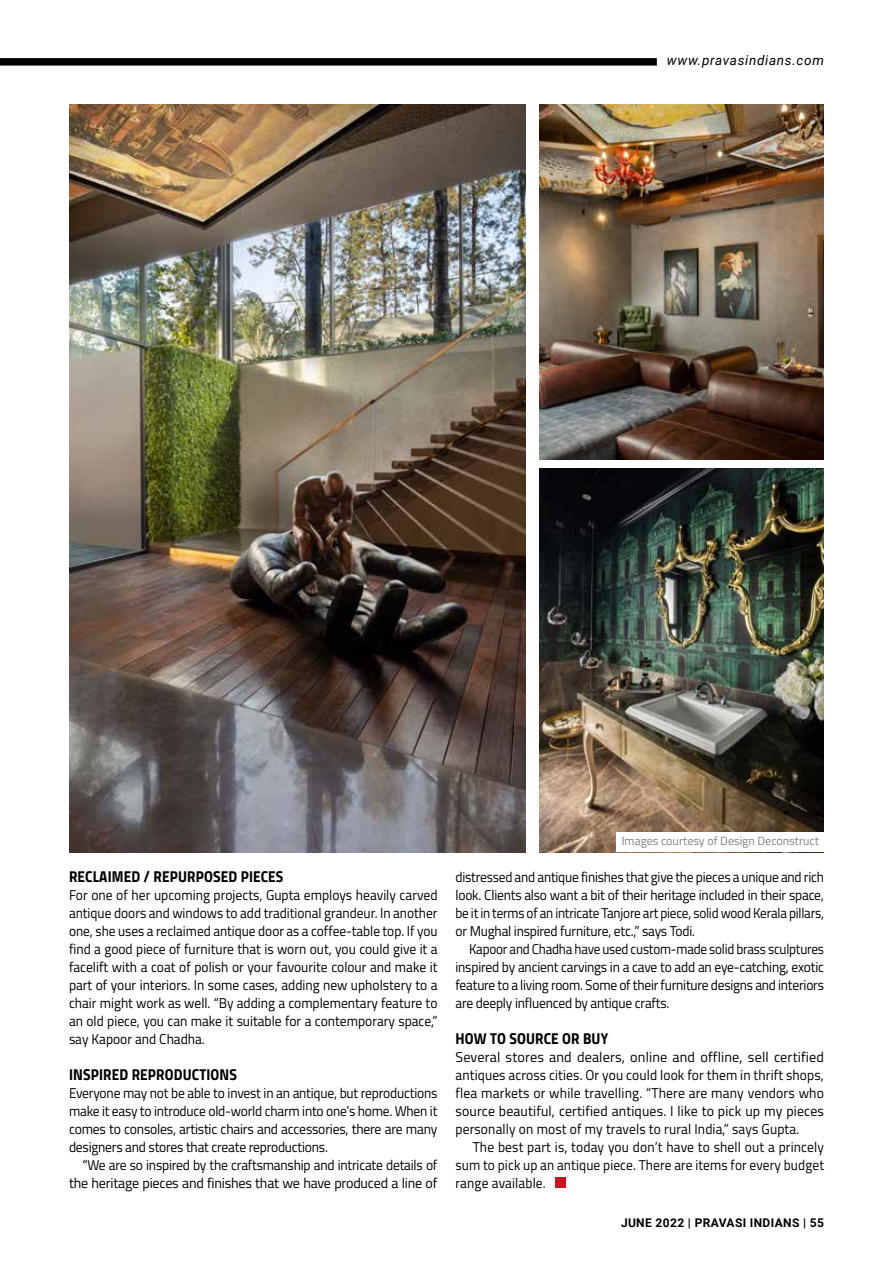
<style>
.page{position:relative;width:893px;height:1263px;background:#fff}
.page>*{position:absolute;margin:0;border:0;box-sizing:border-box;transform-origin:0 0}
.t1{font:15.75px "Titillium Bold Upright";letter-spacing:.01em;color:#000;scale:.95 1}
.t2{font:14.25px/18px "Titillium";letter-spacing:-.015em;color:#000;text-align:justify;scale:.95 1}
.t3{font:14.25px/18px "Titillium";letter-spacing:-.015em;color:#000;text-align:justify}
.t4{font:14.25px/18px "Titillium";letter-spacing:-.015em;color:#000;text-align:justify;scale:.92 1}
.t5{font:italic 13.5px "Roboto";letter-spacing:.05em;color:#000}
.t6{font:12px "Titillium";color:#808285}
.t7{font:700 12px "Roboto";letter-spacing:.03em;color:#000}
</style>
<div class="page">
<img style="left:69px;top:104px;width:456px;height:748px">
<img style="left:540px;top:104px;width:284px;height:355px">
<div style="left:0;top:58px;width:657px;height:8px;background:#000"></div>
<div style="left:555px;top:1178px;width:11px;height:10px;background:#c4161c"></div>
<img style="left:540px;top:468px;width:284px;height:384px">
<div style="left:616px;top:832px;width:208px;height:20px;background:#fff"></div>
<p class="t5" style="left:667px;top:51px;width:158px">www.pravasindians.com</p>
<p class="t1" style="left:69px;top:864px;width:227px">RECLAIMED / REPURPOSED PIECES</p>
<p class="t2" style="left:69px;top:885px;width:389px">For one of her upcoming projects, Gupta employs heavily carved antique doors and windows to add traditional grandeur. In another one, she uses a reclaimed antique door as a coffee-table top. If you find a good piece of furniture that is worn out, you could give it a facelift with a coat of polish or your favourite colour and make it part of your interiors. In some cases, adding new upholstery to a chair might work as well. “By adding a complementary feature to an old piece, you can make it suitable for a contemporary space,” say Kapoor and Chadha.</p>
<p class="t1" style="left:69px;top:1062px;width:178px">INSPIRED REPRODUCTIONS</p>
<p class="t2" style="left:69px;top:1083px;width:389px">Everyone may not be able to invest in an antique, but reproductions make it easy to introduce old-world charm into one’s home. When it comes to consoles, artistic chairs and accessories, there are many designers and stores that create reproductions.</p>
<p class="t2" style="left:69px;top:1155px;width:389px;text-align:right">“We are so inspired by the craftsmanship and intricate details of the heritage pieces and finishes that we have produced a line of</p>
<p class="t6" style="left:622px;top:832px;width:199px">Images courtesy of Design Deconstruct</p>
<p class="t2" style="left:455px;top:867px;width:389px">distressed and antique finishes that give the pieces a unique and rich look. Clients also want a bit of their heritage included in their space, be it in terms of an intricate Tanjore art piece, solid wood Kerala pillars, or Mughal inspired furniture, etc.,” says Todi.</p>
<p class="t4" style="left:455px;top:939px;width:402px;text-indent:14px">Kapoor and Chadha have used custom-made solid brass sculptures inspired by ancient carvings in a cave to add an eye-catching, exotic feature to a living room. Some of their furniture designs and interiors are deeply influenced by antique crafts.</p>
<p class="t1" style="left:456px;top:1026px;width:162px">HOW TO SOURCE OR BUY</p>
<p class="t3" style="left:455px;top:1047px;width:370px">Several stores and dealers, online and offline, sell certified antiques across cities. Or you could look for them in thrift shops, flea markets or while travelling. “There are many vendors who source beautiful, certified antiques. I like to pick up my pieces personally on most of my travels to rural India,” says Gupta.</p>
<p class="t2" style="left:455px;top:1137px;width:389px;text-indent:17px">The best part is, today you don’t have to shell out a princely sum to pick up an antique piece. There are items for every budget range available.</p>
<p class="t7" style="left:621px;top:1214px;width:204px">JUNE 2022 | PRAVASI INDIANS | 55</p>
</div>
